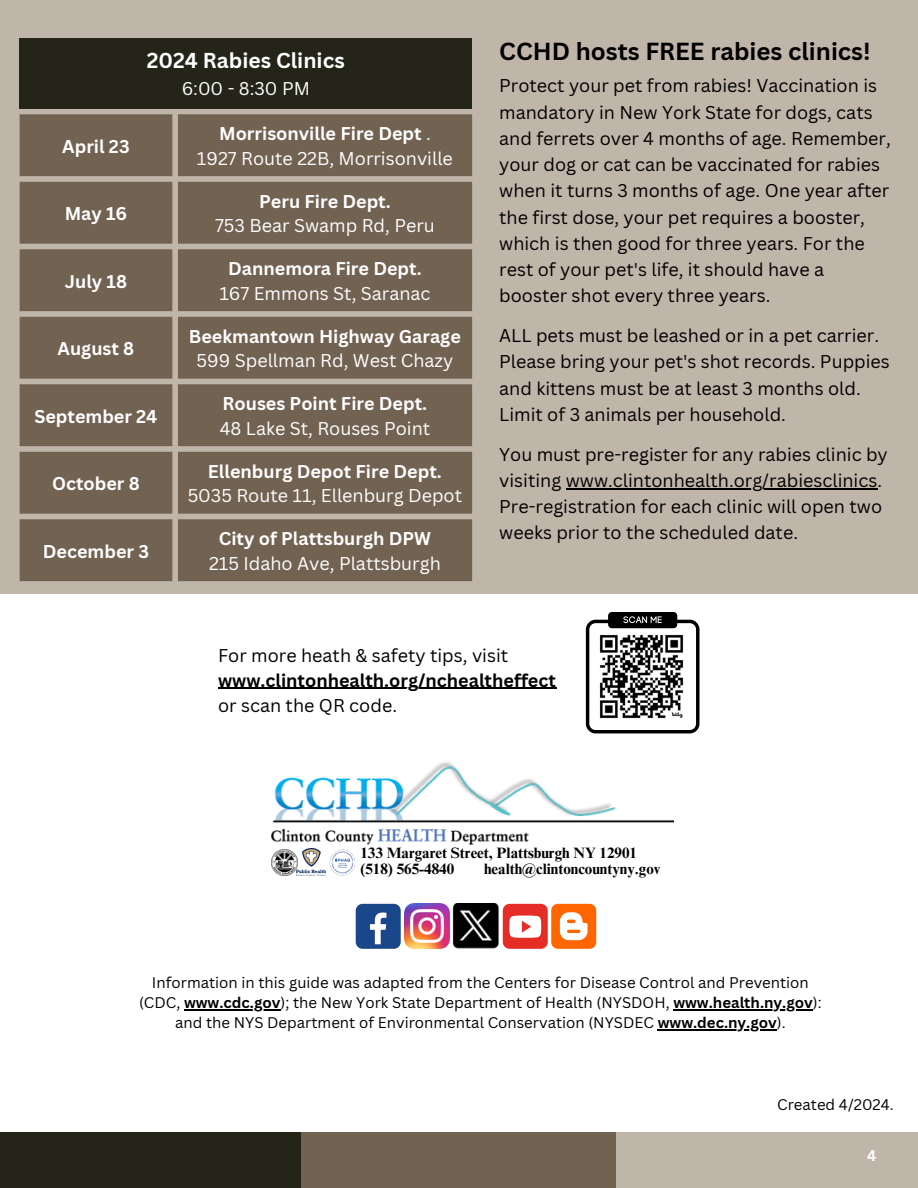
<style>
.page{position:relative;width:918px;height:1188px;background:#fff}
.page>*{position:absolute;margin:0;border:0;box-sizing:border-box;transform-origin:0 0}
.t1{font:700 24px "Canva Sans";color:#000}
.t2{font:700 21px "Canva Sans";color:#fff}
.t3{font:18px/26.2px "Canva Sans";color:#000}
.t4{font:700 18px "Canva Sans";color:#fff}
.t5{font:18px "Canva Sans";color:#fff}
.t6{font:700 18px/24.8px "Canva Sans";color:#000}
.t7{font:15px/20.2px "Canva Sans";color:#000;text-align:center}
.t8{font:700 15px/15.8px "Times NRMT Pro";color:#000}
.t9{font:700 15px "Canva Sans";color:#fff}
.s1{font-weight:400}
.s2{font-weight:700}
</style>
<div class="page">
<div style="left:0;top:1132px;width:302px;height:56px;background:#252418"></div>
<div style="left:302px;top:1132px;width:314px;height:56px;background:#726252"></div>
<div style="left:616px;top:1132px;width:302px;height:56px;background:#c0b5a9"></div>
<div style="left:608px;top:612px;width:69px;height:16px;background:#000;border-radius:4px"></div>
<svg style="left:586px;top:616px;width:114px;height:117px"></svg>
<div style="left:503px;top:904px;width:45px;height:45px;background:#e52d27;border-radius:7px"></div>
<svg style="left:509px;top:916px;width:32px;height:22px"></svg>
<img style="left:404px;top:904px;width:45px;height:45px">
<div style="left:356px;top:904px;width:45px;height:45px;background:#1a4789;border-radius:7px"></div>
<svg style="left:370px;top:913px;width:16px;height:31px"></svg>
<img style="left:452px;top:904px;width:47px;height:45px">
<svg style="left:551px;top:904px;width:45px;height:45px"></svg>
<img style="left:271px;top:849px;width:55px;height:27px">
<img style="left:271px;top:762px;width:402px;height:83px">
<img style="left:329px;top:850px;width:26px;height:26px">
<div style="left:0;top:0;width:918px;height:594px;background:#c0b5a9"></div>
<div style="left:20px;top:38px;width:452px;height:71px;background:#252418"></div>
<svg style="left:20px;top:114px;width:452px;height:467px;background:#786959"></svg>
<hr style="left:184px;top:1009px;width:97px;height:1px;background:#000">
<hr style="left:673px;top:1009px;width:140px;height:1px;background:#000">
<hr style="left:658px;top:1029px;width:39px;height:1px;background:#000">
<hr style="left:697px;top:1029px;width:80px;height:1px;background:#000">
<hr style="left:218px;top:688px;width:338px;height:1px;background:#000">
<hr style="left:566px;top:488px;width:311px;height:2px;background:#000">
<p class="t4" style="left:62px;top:133px;width:69px">April 23</p>
<p class="t4" style="left:65px;top:201px;width:64px">May 16</p>
<p class="t4" style="left:65px;top:268px;width:64px">July 18</p>
<p class="t4" style="left:58px;top:336px;width:78px">August 8</p>
<p class="t2" style="left:147px;top:46px;width:199px">2024 Rabies Clinics</p>
<p class="t5" style="left:182px;top:76px;width:130px">6:00 - 8:30 PM</p>
<p class="t4" style="left:219px;top:121px;width:213px">Morrisonville Fire Dept <span class="s1">.</span></p>
<p class="t5" style="left:197px;top:146px;width:258px">1927 Route 22B, Morrisonville</p>
<p class="t4" style="left:259px;top:188px;width:133px">Peru Fire Dept.</p>
<p class="t5" style="left:215px;top:213px;width:221px">753 Bear Swamp Rd, Peru</p>
<p class="t4" style="left:228px;top:256px;width:195px">Dannemora Fire Dept.</p>
<p class="t5" style="left:219px;top:281px;width:213px">167 Emmons St, Saranac</p>
<p class="t4" style="left:189px;top:323px;width:273px">Beekmantown Highway Garage</p>
<p class="t5" style="left:197px;top:348px;width:258px">599 Spellman Rd, West Chazy</p>
<p class="t4" style="left:34px;top:403px;width:125px">September 24</p>
<h2 class="t4" style="left:52px;top:471px;width:89px">October 8</h2>
<p class="t4" style="left:43px;top:538px;width:108px">December 3</p>
<h1 class="t4" style="left:223px;top:391px;width:206px">Rouses Point Fire Dept.</h1>
<h2 class="t5" style="left:220px;top:416px;width:212px">48 Lake St, Rouses Point</h2>
<h2 class="t4" style="left:208px;top:458px;width:235px">Ellenburg Depot Fire Dept.</h2>
<h2 class="t5" style="left:188px;top:483px;width:276px">5035 Route 11, Ellenburg Depot</h2>
<p class="t4" style="left:219px;top:526px;width:214px">City of Plattsburgh DPW</p>
<p class="t5" style="left:209px;top:551px;width:233px">215 Idaho Ave, Plattsburgh</p>
<p class="t1" style="left:499px;top:35px;width:373px">CCHD hosts FREE rabies clinics!</p>
<p class="t3" style="left:499px;top:72px;width:393px">Protect your pet from rabies! Vaccination is mandatory in New York State for dogs, cats and ferrets over 4 months of age. Remember, your dog or cat can be vaccinated for rabies when it turns 3 months of age. One year after the first dose, your pet requires a booster, which is then good for three years. For the rest of your pet's life, it should have a booster shot every three years.</p>
<p class="t3" style="left:499px;top:322px;width:392px">ALL pets must be leashed or in a pet carrier.<br>Please bring your pet's shot records. Puppies and kittens must be at least 3 months old.<br>Limit of 3 animals per household.</p>
<p class="t3" style="left:499px;top:441px;width:390px">You must pre-register for any rabies clinic by visiting www.clintonhealth.org/rabiesclinics.<br>Pre-registration for each clinic will open two weeks prior to the scheduled date.</p>
<p class="t3" style="left:218px;top:642px;width:292px">For more heath &amp; safety tips, visit</p>
<p class="t6" style="left:218px;top:667px;width:339px">www.clintonhealth.org/nchealtheffect <span class="s1">or scan the QR code.</span></p>
<p class="t8" style="left:360px;top:847px;width:278px">133 Margaret Street, Plattsburgh NY 12901 (518) 565-4840</p>
<p class="t8" style="left:484px;top:863px;width:178px">health@clintoncountyny.gov</p>
<p class="t7" style="left:139px;top:972px;width:684px">Information in this guide was adapted from the Centers for Disease Control and Prevention (CDC, <span class="s2">www.cdc.gov</span>); the New York State Department of Health (NYSDOH, <span class="s2">www.health.ny.gov</span>):</p>
<h3 class="t7" style="left:175px;top:1012px;width:612px">and the NYS Department of Environmental Conservation (NYSDEC <span class="s2">www.dec.ny.gov</span>).</h3>
<p class="t7" style="left:777px;top:1095px;width:118px">Created 4/2024.</p>
<p class="t9" style="left:867px;top:1145px;width:11px">4</p>
</div>
